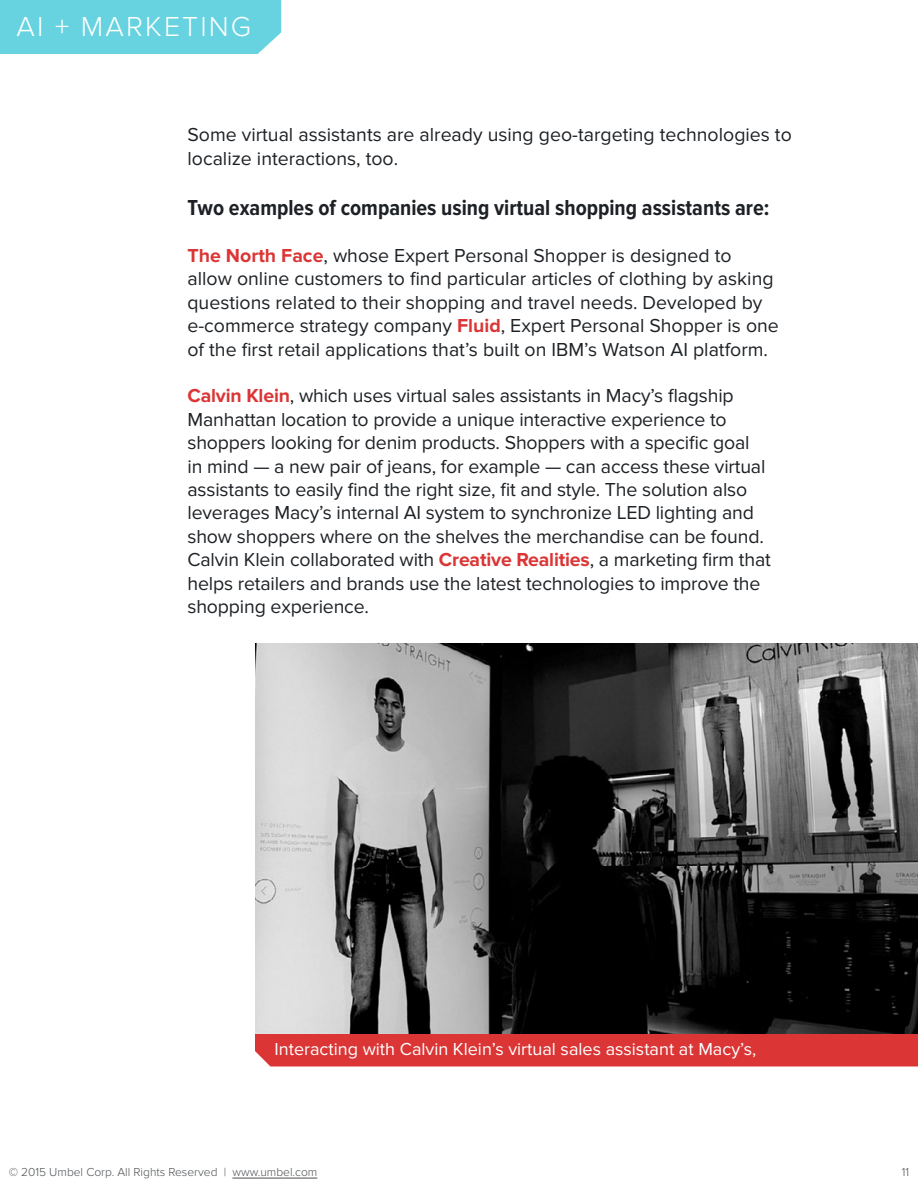
<style>
.page{position:relative;width:918px;height:1188px;background:#fff}
.page>*{position:absolute;margin:0;border:0;box-sizing:border-box;transform-origin:0 0}
.t1{font:300 28.5px "Proxima Nova";letter-spacing:.075em;color:#fff}
.t2{font:700 22.5px "Proxima Nova Cond";color:#1d2125}
.t3{font:19.5px/23.4px "Proxima Nova";letter-spacing:-.01em;color:#1d2125}
.t4{font:18px "Proxima Nova";color:#fff}
.t5{font:300 12px "Proxima Nova";color:#4d5053}
.s1{font-weight:700;color:#db3535}
</style>
<div class="page">
<hr style="left:232px;top:1178px;width:85px;height:1px;background:#4d5053">
<div style="left:255px;top:1034px;width:663px;height:33px;background:#db3535"></div>
<img style="left:255px;top:643px;width:663px;height:390px">
<div style="left:0;top:0;width:281px;height:54px;background:#67d3e0"></div>
<h1 class="t1" style="left:16px;top:10px;width:236px">AI + MARKETING</h1>
<p class="t3" style="left:188px;top:124px;width:606px">Some virtual assistants are already using geo-targeting technologies to localize interactions, too.</p>
<p class="t2" style="left:188px;top:195px;width:583px">Two examples of companies using virtual shopping assistants are:</p>
<p class="t3" style="left:188px;top:244px;width:593px"><span class="s1">The North Face</span>, whose Expert Personal Shopper is designed to allow online customers to find particular articles of clothing by asking questions related to their shopping and travel needs. Developed by e-commerce strategy company <span class="s1">Fluid</span>, Expert Personal Shopper is one of the first retail applications that’s built on IBM’s Watson AI platform.</p>
<p class="t3" style="left:188px;top:385px;width:585px"><span class="s1">Calvin Klein</span>, which uses virtual sales assistants in Macy’s flagship Manhattan location to provide a unique interactive experience to shoppers looking for denim products. Shoppers with a specific goal<br>in mind — a new pair of jeans, for example — can access these virtual assistants to easily find the right size, fit and style. The solution also leverages Macy’s internal AI system to synchronize LED lighting and show shoppers where on the shelves the merchandise can be found.<br>Calvin Klein collaborated with <span class="s1">Creative Realities</span>, a marketing firm that helps retailers and brands use the latest technologies to improve the shopping experience.</p>
<p class="t4" style="left:274px;top:1039px;width:483px">Interacting with Calvin Klein’s virtual sales assistant at Macy’s,</p>
<p class="t5" style="left:9px;top:1166px;width:310px">© 2015 Umbel Corp. All Rights Reserved | www.umbel.com</p>
<p class="t5" style="left:902px;top:1166px;width:9px">11</p>
</div>
